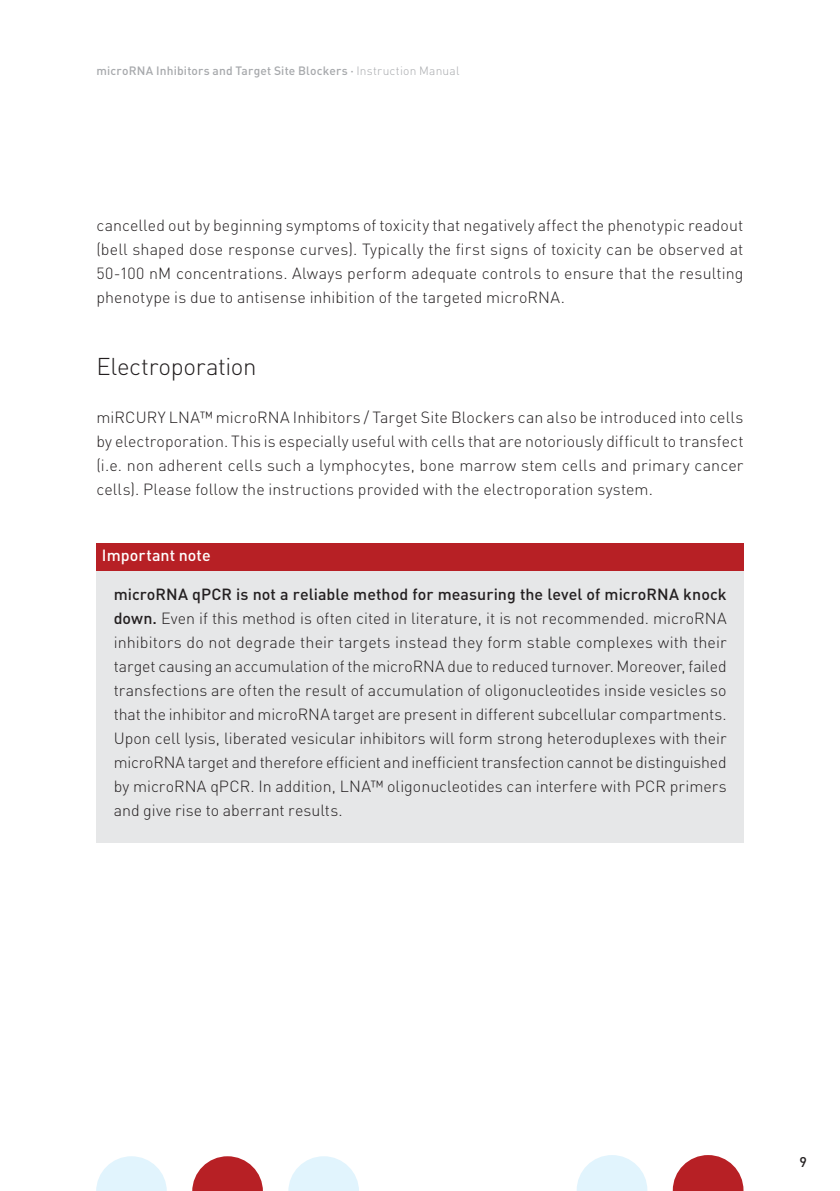
<style>
.page{position:relative;width:840px;height:1191px;background:#fff}
.page>*{position:absolute;margin:0;border:0;box-sizing:border-box;transform-origin:0 0}
.t1{font:300 24px "DIN Pro";letter-spacing:-.015em;color:#231f20}
.t2{font:300 16px/24px "DIN Pro";letter-spacing:.005em;color:#231f20;text-align:justify}
.t3{font:500 16px "DIN Pro";letter-spacing:.005em;color:#fff}
.t4{font:500 14px "DIN Pro";color:#231f20}
.t5{font:500 12px "DIN Pro";letter-spacing:.015em;color:#a7a9ac}
.s1{font-weight:300}
.s2{font-weight:500}
</style>
<div class="page">
<svg style="left:192px;top:1156px;width:71px;height:35px"></svg>
<svg style="left:288px;top:1156px;width:71px;height:35px"></svg>
<svg style="left:96px;top:1156px;width:71px;height:35px"></svg>
<svg style="left:577px;top:1155px;width:70px;height:36px"></svg>
<svg style="left:672px;top:1155px;width:71px;height:36px"></svg>
<div style="left:97px;top:571px;width:646px;height:271px;background:#e6e7e8"></div>
<div style="left:96px;top:543px;width:647px;height:28px;background:#b72025"></div>
<p class="t5" style="left:96px;top:67px;width:364px">microRNA Inhibitors and Target Site Blockers · <span class="s1">Instruction Manual</span></p>
<p class="t2" style="left:96px;top:215px;width:648px">cancelled out by beginning symptoms of toxicity that negatively affect the phenotypic readout (bell shaped dose response curves). Typically the first signs of toxicity can be observed at 50-100 nM concentrations. Always perform adequate controls to ensure that the resulting phenotype is due to antisense inhibition of the targeted microRNA.</p>
<h1 class="t1" style="left:96px;top:358px;width:162px">Electroporation</h1>
<p class="t2" style="left:96px;top:407px;width:648px">miRCURY LNA™ microRNA Inhibitors / Target Site Blockers can also be introduced into cells by electroporation. This is especially useful with cells that are notoriously difficult to transfect (i.e. non adherent cells such a lymphocytes, bone marrow stem cells and primary cancer cells). Please follow the instructions provided with the electroporation system.</p>
<p class="t3" style="left:102px;top:549px;width:110px">Important note</p>
<p class="t2" style="left:114px;top:584px;width:614px"><span class="s2">microRNA qPCR is not a reliable method for measuring the level of microRNA knock down.</span> Even if this method is often cited in literature, it is not recommended. microRNA inhibitors do not degrade their targets instead they form stable complexes with their target causing an accumulation of the microRNA due to reduced turnover. Moreover, failed transfections are often the result of accumulation of oligonucleotides inside vesicles so that the inhibitor and microRNA target are present in different subcellular compartments.<br>Upon cell lysis, liberated vesicular inhibitors will form strong heteroduplexes with their microRNA target and therefore efficient and inefficient transfection cannot be distinguished by microRNA qPCR. In addition, LNA™ oligonucleotides can interfere with PCR primers and give rise to aberrant results.</p>
<p class="t4" style="left:798px;top:1157px;width:9px">9</p>
</div>
